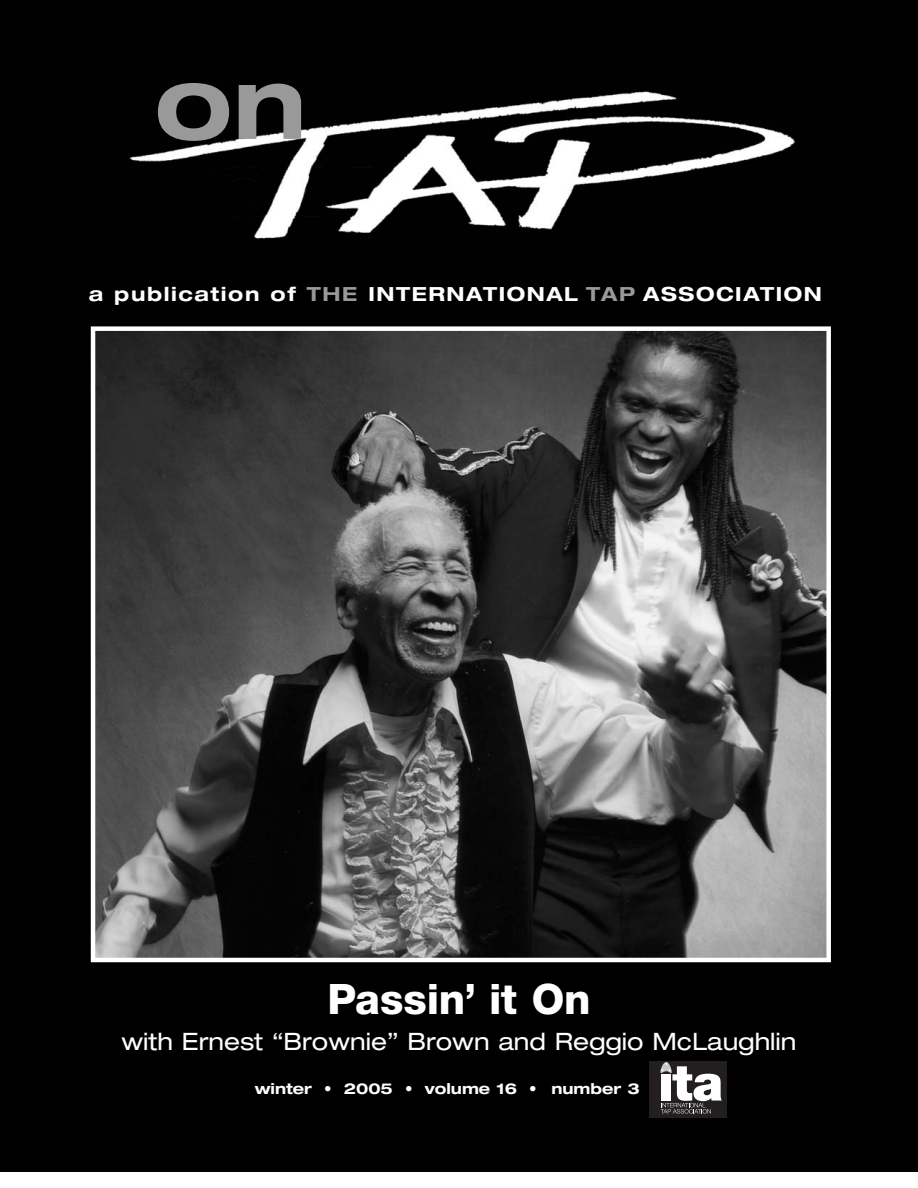
<style>
.page{position:relative;width:918px;height:1188px;background:#fff}
.page>*{position:absolute;margin:0;border:0;box-sizing:border-box;transform-origin:0 0}
.t1{font:700 expanded 100.65px "Helvetica Neue";color:#999}
.t2{font:800 42px "Helvetica Neue";letter-spacing:-.01em;color:#fff}
.t3{font:expanded 24px "Helvetica Neue";color:#fff}
.t4{font:700 expanded 19.5px "Helvetica Neue";letter-spacing:.08em;color:#fff}
.t5{font:700 expanded 15px "Helvetica Neue";color:#fff}
.s1{color:#999}
</style>
<div class="page">
<div style="left:0;top:0;width:918px;height:1172px;background:#000"></div>
<div style="left:650px;top:1061px;width:77px;height:56px;background:#231f20"></div>
<svg style="left:660px;top:1062px;width:62px;height:52px"></svg>
<img style="left:130px;top:91px;width:665px;height:148px">
<img style="left:96px;top:331px;width:730px;height:626px">
<div style="left:91px;top:326px;width:740px;height:636px;border:4px solid #fff"></div>
<h1 class="t1" style="left:154px;top:67px;width:154px">on</h1>
<p class="t4" style="left:89px;top:287px;width:735px">a publication of <span class="s1">THE</span> INTERNATIONAL <span class="s1">TAP</span> ASSOCIATION</p>
<h2 class="t2" style="left:327px;top:984px;width:265px">Passin’ it On</h2>
<p class="t3" style="left:121px;top:1033px;width:677px">with Ernest “Brownie” Brown and Reggio McLaughlin</p>
<p class="t5" style="left:255px;top:1083px;width:386px">winter • 2005 • volume 16 • number 3</p>
</div>
